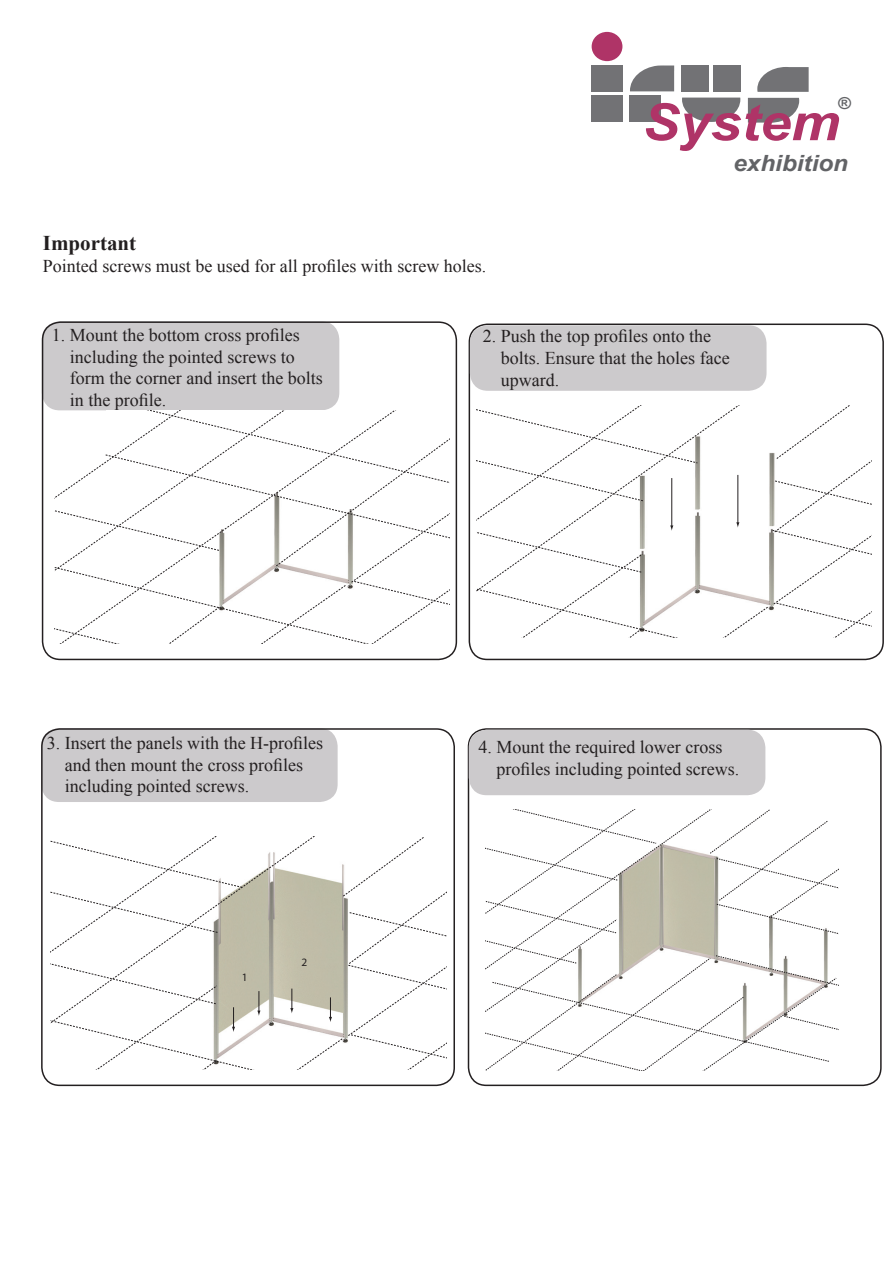
<style>
.page{position:relative;width:893px;height:1263px;background:#fff}
.page>*{position:absolute;margin:0;border:0;box-sizing:border-box;transform-origin:0 0}
.t1{font:italic 700 51.3px "Arial";color:#af3467;scale:1.09 1}
.t2{font:italic 700 22.35px "Arial";color:#626366;scale:1.09 1}
.t3{font:700 21px "Times New Roman";color:#231f20}
.t4{font:18px "Times New Roman";color:#231f20}
.t5{font:italic 700 16.5px "Arial";color:#626366;scale:1.05 1}
.t6{font:11.4px "Myriad Pro";color:#231f20}
</style>
<div class="page">
<div style="left:592px;top:32px;width:30px;height:29px;background:#af3467;border-radius:50%"></div>
<div style="left:591px;top:65px;width:31px;height:26px;background:#727275"></div>
<div style="left:591px;top:95px;width:31px;height:27px;background:#727275"></div>
<svg style="left:630px;top:65px;width:44px;height:26px"></svg>
<div style="left:629px;top:95px;width:32px;height:27px;background:#727275"></div>
<div style="left:682px;top:65px;width:27px;height:27px;background:#727275"></div>
<div style="left:714px;top:65px;width:27px;height:27px;background:#727275"></div>
<svg style="left:682px;top:98px;width:58px;height:24px"></svg>
<svg style="left:748px;top:98px;width:51px;height:25px"></svg>
<svg style="left:757px;top:67px;width:52px;height:25px"></svg>
<div style="left:42px;top:321px;width:297px;height:89px;background:#cccacc;border-radius:18px"></div>
<div style="left:42px;top:321px;width:415px;height:339px;border:2px solid #231f20;border-radius:18px"></div>
<div style="left:468px;top:728px;width:414px;height:358px;border:2px solid #231f20;border-radius:18px"></div>
<div style="left:41px;top:728px;width:297px;height:74px;background:#cccacc;border-radius:18px"></div>
<div style="left:469px;top:324px;width:415px;height:336px;border:2px solid #231f20;border-radius:18px"></div>
<div style="left:41px;top:728px;width:414px;height:358px;border:2px solid #231f20;border-radius:18px"></div>
<div style="left:470px;top:325px;width:296px;height:66px;background:#cccacc;border-radius:18px"></div>
<div style="left:469px;top:730px;width:296px;height:65px;background:#cccacc;border-radius:18px"></div>
<svg style="left:54px;top:410px;width:396px;height:233px"></svg>
<svg style="left:476px;top:405px;width:396px;height:233px"></svg>
<svg style="left:51px;top:836px;width:395px;height:233px"></svg>
<svg style="left:485px;top:809px;width:354px;height:262px"></svg>
<p class="t3" style="left:43px;top:229px;width:95px">Important</p>
<p class="t4" style="left:43px;top:254px;width:445px">Pointed screws must be used for all profiles with screw holes.</p>
<p class="t1" style="left:642px;top:88px;width:183px">System</p>
<p class="t5" style="left:837px;top:92px;width:14px">®</p>
<p class="t2" style="left:733px;top:149px;width:107px">exhibition</p>
<p class="t4" style="left:52px;top:323px;width:250px">1. Mount the bottom cross profiles</p>
<p class="t4" style="left:70px;top:344px;width:226px">including the pointed screws to</p>
<p class="t4" style="left:70px;top:366px;width:254px">form the corner and insert the bolts</p>
<p class="t4" style="left:70px;top:388px;width:98px">in the profile.</p>
<p class="t4" style="left:47px;top:731px;width:278px">3. Insert the panels with the H-profiles</p>
<p class="t4" style="left:65px;top:753px;width:240px">and then mount the cross profiles</p>
<p class="t4" style="left:65px;top:774px;width:186px">including pointed screws.</p>
<p class="t6" style="left:242px;top:970px;width:7px">1</p>
<p class="t6" style="left:301px;top:955px;width:7px">2</p>
<p class="t4" style="left:483px;top:324px;width:230px">2. Push the top profiles onto the</p>
<p class="t4" style="left:501px;top:346px;width:230px">bolts. Ensure that the holes face</p>
<p class="t4" style="left:501px;top:368px;width:60px">upward.</p>
<p class="t4" style="left:478px;top:735px;width:245px">4. Mount the required lower cross</p>
<p class="t4" style="left:496px;top:757px;width:244px">profiles including pointed screws.</p>
</div>
